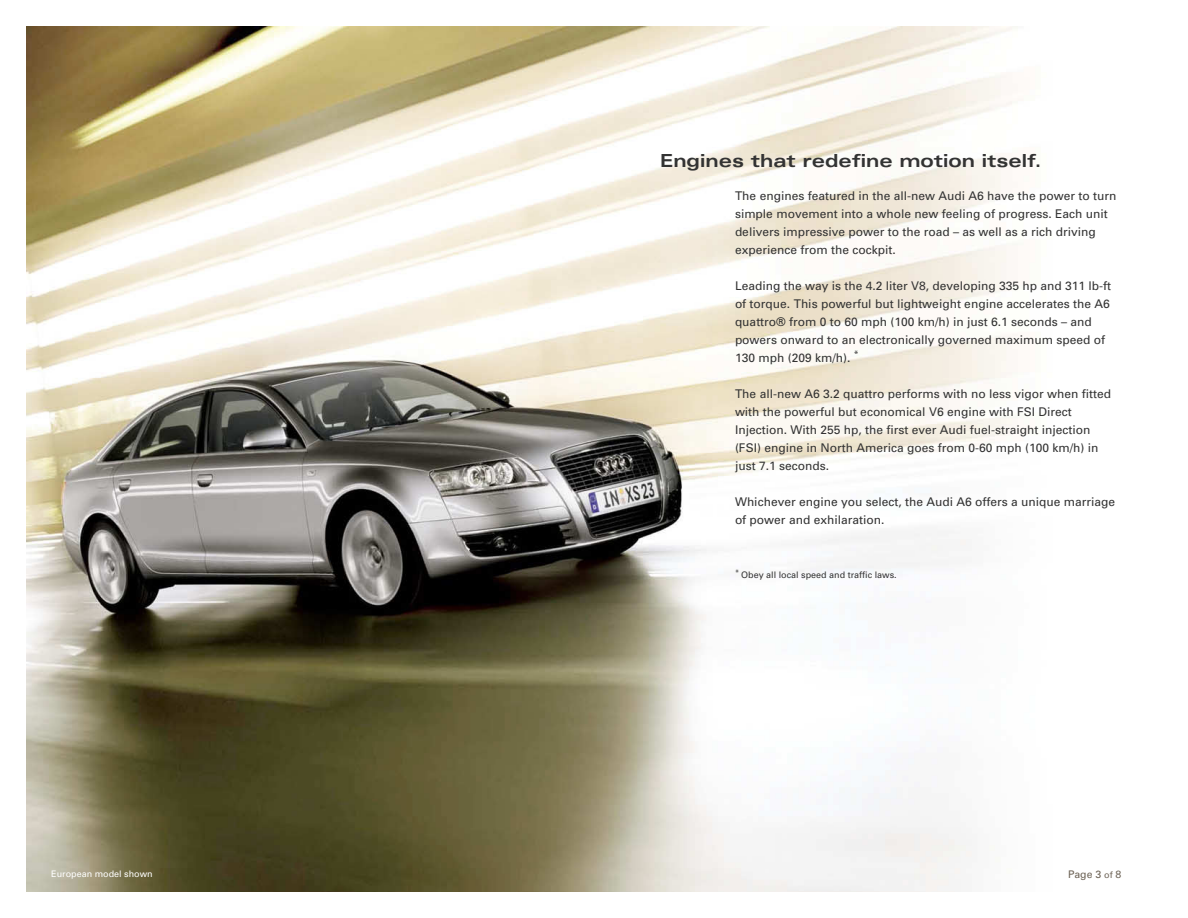
<style>
.page{position:relative;width:1188px;height:918px;background:#fff}
.page>*{position:absolute;margin:0;border:0;box-sizing:border-box;transform-origin:0 0}
.t1{font:700 expanded 18px "Univers";color:#333}
.t2{font:12px/18px "Univers";color:#333}
.t3{font:10.5px "Univers";color:#6d6356}
.t4{font:9px "Univers";color:#333}
.t5{font:9px "Univers";color:#fff}
.s1{font-size:9px}
</style>
<div class="page">
<img style="left:27px;top:27px;width:991px;height:864px">
<h1 class="t1" style="left:660px;top:150px;width:383px">Engines that redefine motion itself.</h1>
<p class="t2" style="left:735px;top:186px;width:383px">The engines featured in the all-new Audi A6 have the power to turn simple movement into a whole new feeling of progress. Each unit delivers impressive power to the road – as well as a rich driving experience from the cockpit.</p>
<p class="t2" style="left:735px;top:276px;width:378px">Leading the way is the 4.2 liter V8, developing 335 hp and 311 lb-ft of torque. This powerful but lightweight engine accelerates the A6 quattro® from 0 to 60 mph (100 km/h) in just 6.1 seconds – and powers onward to an electronically governed maximum speed of 130 mph (209 km/h). <sup>*</sup></p>
<p class="t2" style="left:735px;top:384px;width:378px">The all-new A6 3.2 quattro performs with no less vigor when fitted with the powerful but economical V6 engine with FSI Direct Injection. With 255 hp, the first ever Audi fuel-straight injection (FSI) engine in North America goes from 0-60 mph (100 km/h) in just 7.1 seconds.</p>
<p class="t2" style="left:735px;top:492px;width:382px">Whichever engine you select, the Audi A6 offers a unique marriage of power and exhilaration.</p>
<p class="t4" style="left:735px;top:569px;width:163px"><sup>*</sup> Obey all local speed and traffic laws.</p>
<p class="t5" style="left:51px;top:868px;width:103px">European model shown</p>
<p class="t3" style="left:1068px;top:868px;width:55px">Page 3 <span class="s1">of</span> 8</p>
</div>
